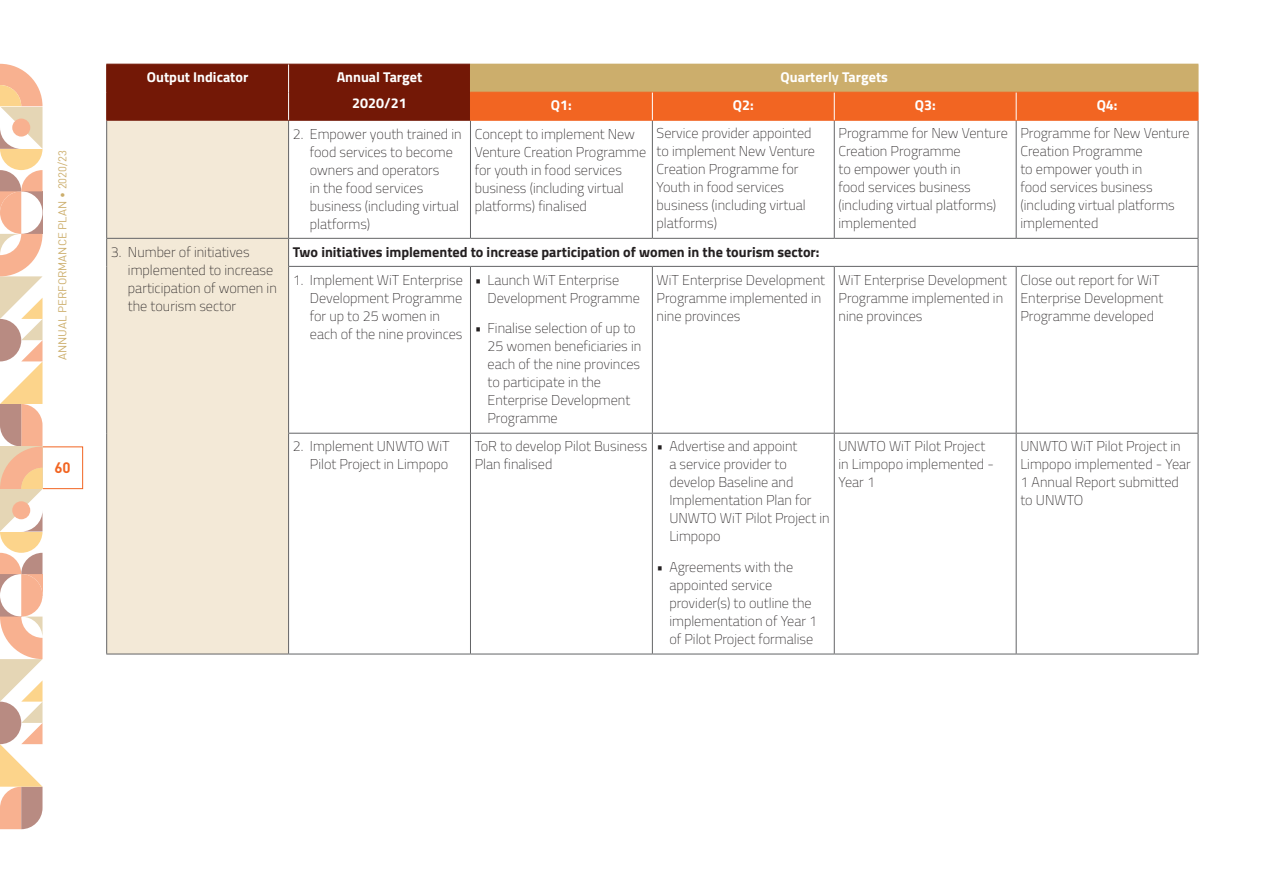
<style>
.page{position:relative;width:1263px;height:893px;background:#fff}
.page>*{position:absolute;margin:0;border:0;box-sizing:border-box;transform-origin:0 0}
.t1{font:700 15px "DIN";color:#f26522}
.t2{font:200 14.25px/18px "Titillium Web";color:#231f20}
.t3{font:700 14.25px "Titillium Web";color:#231f20}
.t4{font:700 14.25px/25.5px "Titillium Web";color:#fff;text-align:center}
.t5{font:11.25px "DIN";color:#ccae6c}
</style>
<div class="page">
<div style="left:40px;top:446px;width:43px;height:43px;border:1px solid #f26522"></div>
<svg style="left:0;top:63px;width:43px;height:767px"></svg>
<div style="left:107px;top:121px;width:181px;height:533px;background:#f3e9d7"></div>
<hr style="left:106px;top:121px;width:1px;height:117px;background:#636466">
<hr style="left:288px;top:121px;width:1px;height:117px;background:#636466">
<hr style="left:470px;top:121px;width:1px;height:117px;background:#636466">
<hr style="left:652px;top:121px;width:1px;height:117px;background:#636466">
<hr style="left:834px;top:121px;width:1px;height:117px;background:#636466">
<hr style="left:1016px;top:121px;width:1px;height:117px;background:#636466">
<hr style="left:1198px;top:121px;width:1px;height:117px;background:#636466">
<hr style="left:106px;top:238px;width:183px;height:1px;background:#636466">
<svg style="left:106px;top:239px;width:1px;height:27px"></svg>
<hr style="left:106px;top:266px;width:1px;height:167px;background:#636466">
<hr style="left:106px;top:433px;width:1px;height:221px;background:#636466">
<hr style="left:289px;top:238px;width:181px;height:1px;background:#636466">
<svg style="left:288px;top:239px;width:1px;height:27px"></svg>
<hr style="left:470px;top:238px;width:182px;height:1px;background:#636466">
<hr style="left:652px;top:238px;width:182px;height:1px;background:#636466">
<hr style="left:834px;top:238px;width:182px;height:1px;background:#636466">
<hr style="left:1016px;top:238px;width:182px;height:1px;background:#636466">
<svg style="left:1198px;top:239px;width:1px;height:27px"></svg>
<hr style="left:288px;top:266px;width:182px;height:1px;background:#636466">
<hr style="left:288px;top:267px;width:1px;height:166px;background:#636466">
<hr style="left:470px;top:266px;width:182px;height:1px;background:#636466">
<hr style="left:470px;top:267px;width:1px;height:166px;background:#636466">
<hr style="left:652px;top:266px;width:182px;height:1px;background:#636466">
<hr style="left:652px;top:267px;width:1px;height:166px;background:#636466">
<hr style="left:834px;top:266px;width:182px;height:1px;background:#636466">
<hr style="left:834px;top:267px;width:1px;height:166px;background:#636466">
<hr style="left:1016px;top:266px;width:182px;height:1px;background:#636466">
<hr style="left:1016px;top:267px;width:1px;height:166px;background:#636466">
<hr style="left:1198px;top:267px;width:1px;height:166px;background:#636466">
<hr style="left:288px;top:433px;width:182px;height:1px;background:#636466">
<hr style="left:288px;top:434px;width:1px;height:220px;background:#636466">
<hr style="left:470px;top:433px;width:182px;height:1px;background:#636466">
<hr style="left:470px;top:434px;width:1px;height:220px;background:#636466">
<hr style="left:652px;top:433px;width:182px;height:1px;background:#636466">
<hr style="left:652px;top:434px;width:1px;height:220px;background:#636466">
<hr style="left:834px;top:433px;width:182px;height:1px;background:#636466">
<hr style="left:834px;top:434px;width:1px;height:220px;background:#636466">
<hr style="left:1016px;top:433px;width:182px;height:1px;background:#636466">
<hr style="left:1016px;top:434px;width:1px;height:220px;background:#636466">
<hr style="left:1198px;top:434px;width:1px;height:220px;background:#636466">
<hr style="left:106px;top:654px;width:183px;height:1px;background:#636466">
<hr style="left:289px;top:654px;width:181px;height:1px;background:#636466">
<hr style="left:470px;top:654px;width:182px;height:1px;background:#636466">
<hr style="left:652px;top:654px;width:182px;height:1px;background:#636466">
<hr style="left:834px;top:654px;width:182px;height:1px;background:#636466">
<hr style="left:1016px;top:654px;width:182px;height:1px;background:#636466">
<hr style="left:106px;top:120px;width:183px;height:1px;background:#731806">
<hr style="left:289px;top:120px;width:181px;height:1px;background:#731806">
<hr style="left:470px;top:120px;width:182px;height:1px;background:#f26522">
<hr style="left:652px;top:120px;width:182px;height:1px;background:#f26522">
<hr style="left:834px;top:120px;width:182px;height:1px;background:#f26522">
<hr style="left:1016px;top:120px;width:182px;height:1px;background:#f26522">
<svg style="left:106px;top:64px;width:1093px;height:56px;background:#bb6431"></svg>
<p class="t5" style="left:55px;top:360px;width:211px;rotate:-90deg">ANNUAL PERFORMANCE PLAN • 2020/23</p>
<p class="t1" style="left:54px;top:458px;width:18px">60</p>
<p class="t4" style="left:147px;top:64px;width:103px">Output Indicator</p>
<p class="t4" style="left:337px;top:64px;width:87px">Annual Target<br>2020/21</p>
<p class="t4" style="left:780px;top:64px;width:109px">Quarterly Targets</p>
<p class="t4" style="left:551px;top:92px;width:22px">Q1:</p>
<p class="t4" style="left:733px;top:92px;width:22px">Q2:</p>
<p class="t4" style="left:915px;top:92px;width:22px">Q3:</p>
<p class="t4" style="left:1097px;top:92px;width:22px">Q4:</p>
<p class="t2" style="left:310px;top:124px;width:153px;text-indent:-17px">2. Empower youth trained in food services to become owners and operators<br>in the food services business (including virtual platforms)</p>
<p class="t2" style="left:475px;top:124px;width:173px">Concept to implement New<br>Venture Creation Programme for youth in food services business (including virtual platforms) finalised</p>
<p class="t2" style="left:657px;top:124px;width:160px">Service provider appointed to implement New Venture<br>Creation Programme for<br>Youth in food services business (including virtual platforms)</p>
<p class="t2" style="left:838px;top:124px;width:171px">Programme for New Venture<br>Creation Programme<br>to empower youth in<br>food services business (including virtual platforms) implemented</p>
<p class="t2" style="left:1020px;top:124px;width:171px">Programme for New Venture<br>Creation Programme<br>to empower youth in<br>food services business (including virtual platforms implemented</p>
<p class="t2" style="left:128px;top:242px;width:150px;text-indent:-17px">3. Number of initiatives implemented to increase participation of women in the tourism sector</p>
<p class="t3" style="left:293px;top:241px;width:528px">Two initiatives implemented to increase participation of women in the tourism sector:</p>
<p class="t2" style="left:657px;top:270px;width:170px">WiT Enterprise Development<br>Programme implemented in nine provinces</p>
<p class="t2" style="left:838px;top:270px;width:170px">WiT Enterprise Development<br>Programme implemented in nine provinces</p>
<p class="t2" style="left:1020px;top:270px;width:144px">Close out report for WiT<br>Enterprise Development<br>Programme developed</p>
<p class="t2" style="left:310px;top:270px;width:155px;text-indent:-17px">1. Implement WiT Enterprise<br>Development Programme for up to 25 women in each of the nine provinces</p>
<p class="t2" style="left:487px;top:270px;width:154px;text-indent:-13px">• Launch WiT Enterprise<br>Development Programme</p>
<p class="t2" style="left:487px;top:319px;width:155px;text-indent:-13px">• Finalise selection of up to<br>25 women beneficiaries in each of the nine provinces to participate in the<br>Enterprise Development<br>Programme</p>
<p class="t2" style="left:293px;top:437px;width:158px;text-align:right">2. Implement UNWTO WiT<br>Pilot Project in Limpopo</p>
<p class="t2" style="left:475px;top:437px;width:174px">ToR to develop Pilot Business<br>Plan finalised</p>
<p class="t2" style="left:669px;top:437px;width:162px;text-indent:-13px">• Advertise and appoint<br>a service provider to develop Baseline and<br>Implementation Plan for<br>UNWTO WiT Pilot Project in<br>Limpopo</p>
<p class="t2" style="left:669px;top:557px;width:149px;text-indent:-13px">• Agreements with the appointed service provider(s) to outline the implementation of Year 1 of Pilot Project formalise</p>
<p class="t2" style="left:838px;top:437px;width:157px">UNWTO WiT Pilot Project in Limpopo implemented -<br>Year 1</p>
<p class="t2" style="left:1020px;top:437px;width:172px">UNWTO WiT Pilot Project in<br>Limpopo implemented - Year<br>1 Annual Report submitted to UNWTO</p>
</div>
